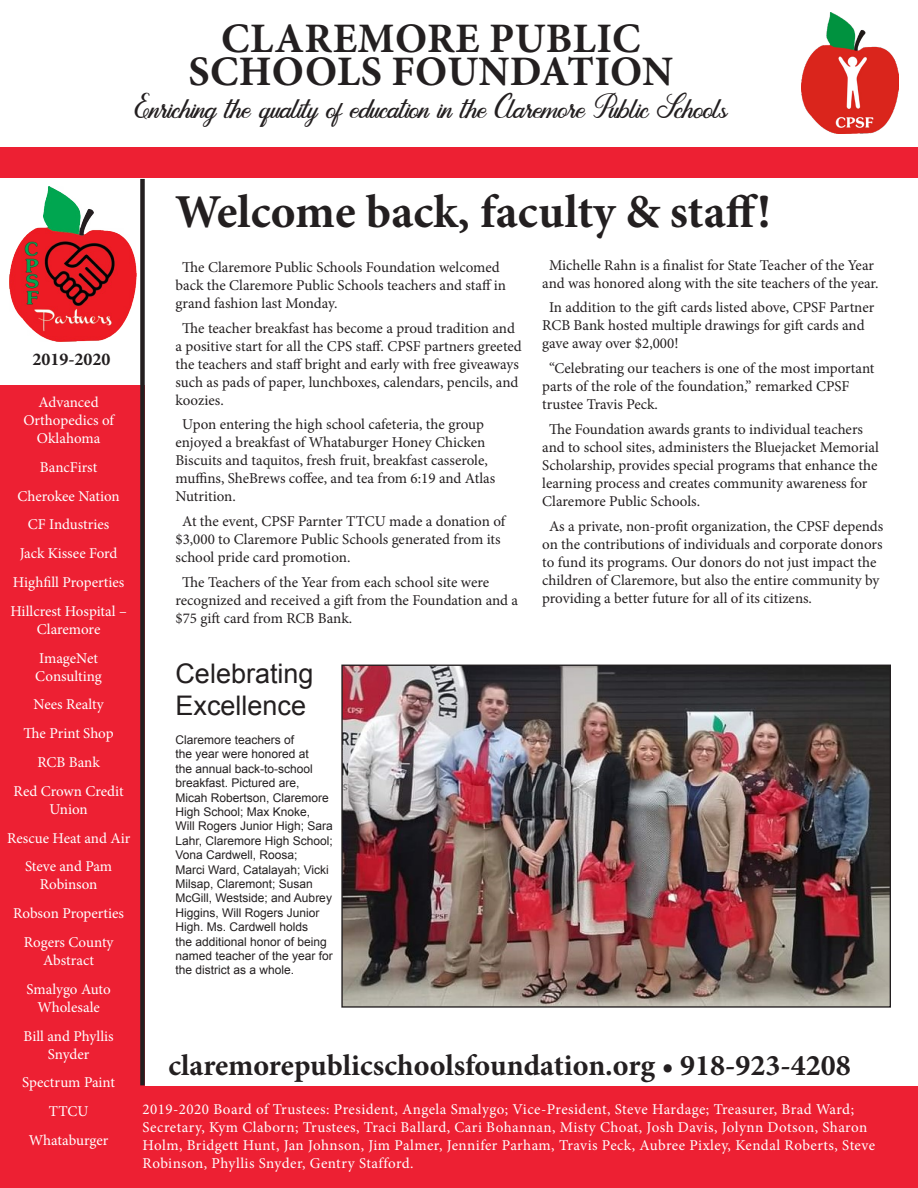
<style>
.page{position:relative;width:918px;height:1188px;background:#fff}
.page>*{position:absolute;margin:0;border:0;box-sizing:border-box;transform-origin:0 0}
.headline{font:700 47.25px "Minion Pro";color:#231f20}
.t1{font:700 42px "Minion Pro";letter-spacing:.01em;color:#231f20}
.t2{font:30px "Dandelion Script";color:#231f20}
.t3{font:700 30px "Minion Pro";color:#231f20}
.t4{font:27px/32.4px "Arial";color:#231f20}
.t5{font:700 18px "Minion Pro";color:#231f20}
.t6{font:15px/18px "Minion Pro";letter-spacing:-.005em;color:#231f20}
.t7{font:15px/18px "Minion Pro";letter-spacing:.005em;color:#fff;text-align:center}
.t8{font:15px/18px "Minion Pro";letter-spacing:.025em;color:#fff}
.t9{font:12px/14.4px "Arial";color:#231f20}
</style>
<div class="page">
<div style="left:145px;top:1086px;width:773px;height:102px;background:#ed2033"></div>
<div style="left:0;top:386px;width:145px;height:802px;background:#ed2033"></div>
<div style="left:0;top:148px;width:918px;height:30px;background:#ed2033"></div>
<img style="left:801px;top:13px;width:98px;height:120px">
<img style="left:9px;top:186px;width:127px;height:156px">
<div style="left:140px;top:179px;width:5px;height:906px;background:#231f20"></div>
<img style="left:343px;top:667px;width:546px;height:339px">
<p class="t1" style="left:221px;top:9px;width:421px">CLAREMORE PUBLIC</p>
<p class="t1" style="left:189px;top:42px;width:486px">SCHOOLS FOUNDATION</p>
<p class="t2" style="left:135px;top:89px;width:594px">Enriching the quality of education in the Claremore Public Schools</p>
<p class="t5" style="left:32px;top:346px;width:80px">2019-2020</p>
<p class="t7" style="left:23px;top:393px;width:92px">Advanced<br>Orthopedics of<br>Oklahoma</p>
<p class="t7" style="left:40px;top:458px;width:59px">BancFirst</p>
<p class="t7" style="left:18px;top:487px;width:104px">Cherokee Nation</p>
<p class="t7" style="left:28px;top:516px;width:83px">CF Industries</p>
<p class="t7" style="left:20px;top:544px;width:99px">Jack Kissee Ford</p>
<p class="t7" style="left:13px;top:573px;width:113px">Highfill Properties</p>
<p class="t7" style="left:10px;top:602px;width:118px">Hillcrest Hospital –<br>Claremore</p>
<p class="t7" style="left:35px;top:649px;width:68px;text-align:left">ImageNet<br>Consulting</p>
<p class="t7" style="left:34px;top:696px;width:72px">Nees Realty</p>
<p class="t7" style="left:24px;top:724px;width:91px">The Print Shop</p>
<p class="t7" style="left:37px;top:753px;width:64px">RCB Bank</p>
<p class="t7" style="left:14px;top:782px;width:111px">Red Crown Credit<br>Union</p>
<p class="t7" style="left:7px;top:829px;width:125px">Rescue Heat and Air</p>
<p class="t7" style="left:25px;top:858px;width:89px">Steve and Pam<br>Robinson</p>
<p class="t7" style="left:13px;top:904px;width:113px">Robson Properties</p>
<p class="t7" style="left:24px;top:933px;width:91px">Rogers County<br>Abstract</p>
<p class="t7" style="left:27px;top:980px;width:86px">Smalygo Auto<br>Wholesale</p>
<p class="t7" style="left:24px;top:1027px;width:91px">Bill and Phyllis<br>Snyder</p>
<p class="t7" style="left:22px;top:1074px;width:94px">Spectrum Paint</p>
<p class="t7" style="left:49px;top:1102px;width:41px">TTCU</p>
<p class="t7" style="left:29px;top:1131px;width:81px">Whataburger</p>
<p class="headline" style="left:175px;top:178px;width:597px">Welcome back, faculty &amp; staff!</p>
<p class="t6" style="left:176px;top:258px;width:332px;text-indent:7px">The Claremore Public Schools Foundation welcomed back the Claremore Public Schools teachers and staff in grand fashion last Monday.</p>
<p class="t6" style="left:176px;top:319px;width:348px;text-indent:7px">The teacher breakfast has become a proud tradition and a positive start for all the CPS staff. CPSF partners greeted the teachers and staff bright and early with free giveaways such as pads of paper, lunchboxes, calendars, pencils, and koozies.</p>
<p class="t6" style="left:176px;top:416px;width:321px;text-indent:7px">Upon entering the high school cafeteria, the group enjoyed a breakfast of Whataburger Honey Chicken Biscuits and taquitos, fresh fruit, breakfast casserole, muffins, SheBrews coffee, and tea from 6:19 and Atlas Nutrition.</p>
<p class="t6" style="left:176px;top:512px;width:331px;text-indent:7px">At the event, CPSF Parnter TTCU made a donation of $3,000 to Claremore Public Schools generated from its school pride card promotion.</p>
<p class="t6" style="left:176px;top:573px;width:344px;text-indent:7px">The Teachers of the Year from each school site were recognized and received a gift from the Foundation and a $75 gift card from RCB Bank.</p>
<p class="t4" style="left:176px;top:657px;width:140px">Celebrating<br>Excellence</p>
<p class="t9" style="left:176px;top:733px;width:159px">Claremore teachers of<br>the year were honored at<br>the annual back-to-school breakfast. Pictured are,<br>Micah Robertson, Claremore<br>High School; Max Knoke,<br>Will Rogers Junior High; Sara<br>Lahr, Claremore High School;<br>Vona Cardwell, Roosa;<br>Marci Ward, Catalayah; Vicki<br>Milsap, Claremont; Susan<br>McGill, Westside; and Aubrey<br>Higgins, Will Rogers Junior<br>High. Ms. Cardwell holds<br>the additional honor of being named teacher of the year for the district as a whole.</p>
<p class="t6" style="left:542px;top:256px;width:338px;text-align:center">Michelle Rahn is a finalist for State Teacher of the Year and was honored along with the site teachers of the year.</p>
<p class="t6" style="left:542px;top:299px;width:334px;text-indent:7px">In addition to the gift cards listed above, CPSF Partner<br>RCB Bank hosted multiple drawings for gift cards and gave away over $2,000!</p>
<p class="t6" style="left:542px;top:359px;width:334px;text-indent:7px">“Celebrating our teachers is one of the most important parts of the role of the foundation,” remarked CPSF trustee Travis Peck.</p>
<p class="t6" style="left:542px;top:420px;width:338px;text-indent:7px">The Foundation awards grants to individual teachers and to school sites, administers the Bluejacket Memorial Scholarship, provides special programs that enhance the learning process and creates community awareness for Claremore Public Schools.</p>
<p class="t6" style="left:542px;top:517px;width:343px;text-indent:7px">As a private, non-profit organization, the CPSF depends on the contributions of individuals and corporate donors to fund its programs. Our donors do not just impact the children of Claremore, but also the entire community by providing a better future for all of its citizens.</p>
<p class="t3" style="left:168px;top:1044px;width:684px">claremorepublicschoolsfoundation.org • 918-923-4208</p>
<p class="t8" style="left:143px;top:1100px;width:734px">2019-2020 Board of Trustees: President, Angela Smalygo; Vice-President, Steve Hardage; Treasurer, Brad Ward; Secretary, Kym Claborn; Trustees, Traci Ballard, Cari Bohannan, Misty Choat, Josh Davis, Jolynn Dotson, Sharon Holm, Bridgett Hunt, Jan Johnson, Jim Palmer, Jennifer Parham, Travis Peck, Aubree Pixley, Kendal Roberts, Steve Robinson, Phyllis Snyder, Gentry Stafford.</p>
</div>
